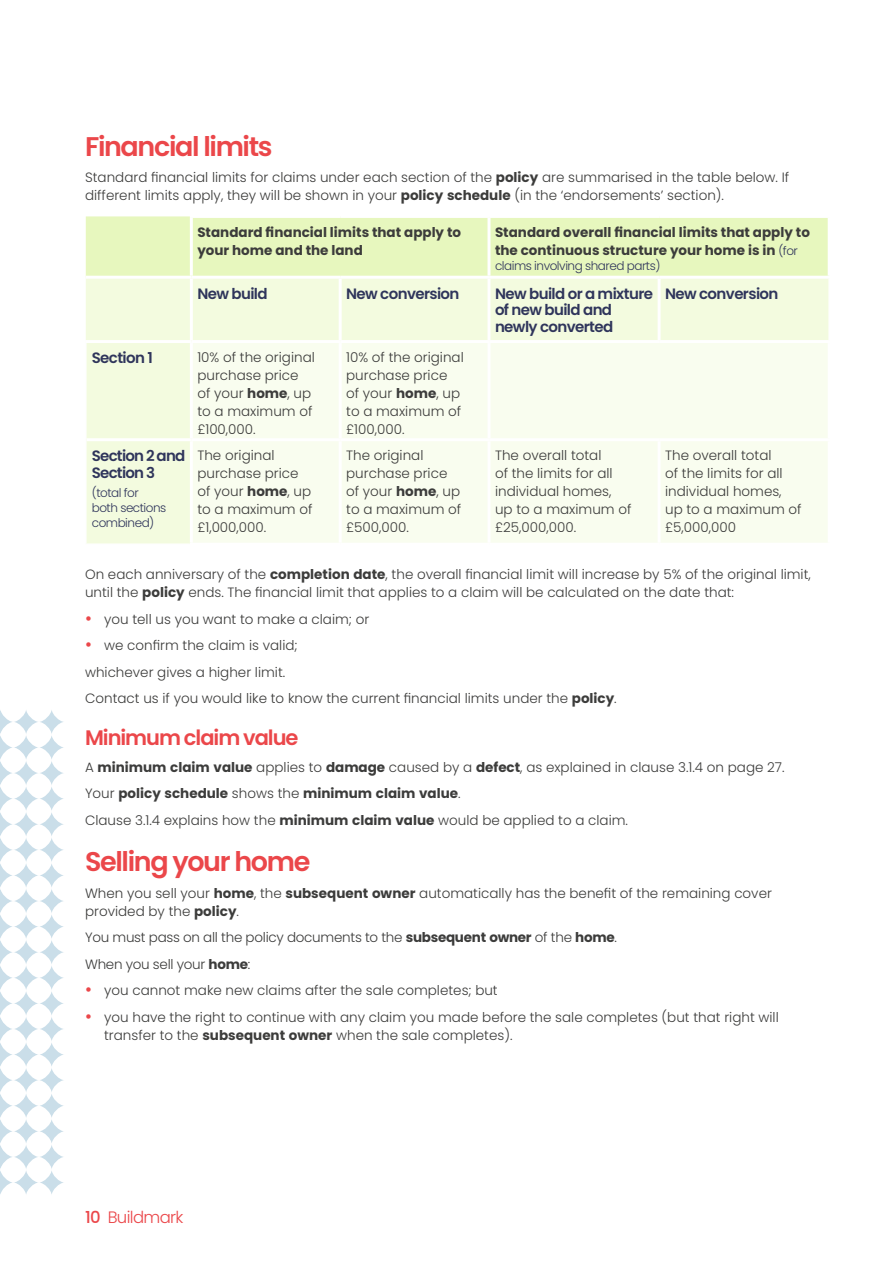
<style>
.page{position:relative;width:893px;height:1263px;background:#fff}
.page>*{position:absolute;margin:0;border:0;box-sizing:border-box;transform-origin:0 0}
.t1{font:600 27px "Poppins";letter-spacing:-.05em;color:#eb474a}
.t2{font:600 21px "Poppins";letter-spacing:-.05em;color:#eb474a}
.t3{font:300 16.5px "Poppins";letter-spacing:-.04em;color:#eb474a}
.t4{font:600 15px/16.5px "Poppins";letter-spacing:-.04em;color:#2f355b}
.t5{font:300 13.5px/18px "Poppins";color:#3c3c3b}
.t6{font:700 13.5px/18px "Poppins";color:#3c3c3b}
.t7{font:300 13.5px "Poppins";letter-spacing:-.02em;color:#3c3c3b}
.t8{font:300 12px/15px "Poppins";letter-spacing:-.04em;color:#2f355b}
.s1{font-weight:700}
.s2{font-weight:300;font-size:12px;color:#2f355b}
.s3{font-weight:500}
</style>
<div class="page">
<svg style="left:39px;top:709px;width:25px;height:26px"></svg>
<svg style="left:39px;top:735px;width:25px;height:25px"></svg>
<svg style="left:39px;top:760px;width:25px;height:26px"></svg>
<svg style="left:39px;top:786px;width:25px;height:25px"></svg>
<svg style="left:39px;top:811px;width:25px;height:26px"></svg>
<svg style="left:39px;top:837px;width:25px;height:26px"></svg>
<svg style="left:39px;top:863px;width:25px;height:25px"></svg>
<svg style="left:39px;top:888px;width:25px;height:26px"></svg>
<svg style="left:39px;top:914px;width:25px;height:25px"></svg>
<svg style="left:39px;top:939px;width:25px;height:26px"></svg>
<svg style="left:39px;top:965px;width:25px;height:25px"></svg>
<svg style="left:39px;top:990px;width:25px;height:26px"></svg>
<svg style="left:39px;top:1016px;width:25px;height:26px"></svg>
<svg style="left:39px;top:1042px;width:25px;height:25px"></svg>
<svg style="left:39px;top:1067px;width:25px;height:26px"></svg>
<svg style="left:39px;top:1093px;width:25px;height:25px"></svg>
<svg style="left:39px;top:1118px;width:25px;height:26px"></svg>
<svg style="left:39px;top:1144px;width:25px;height:26px"></svg>
<svg style="left:39px;top:1170px;width:25px;height:25px"></svg>
<svg style="left:13px;top:709px;width:26px;height:26px"></svg>
<svg style="left:13px;top:735px;width:26px;height:25px"></svg>
<svg style="left:13px;top:760px;width:26px;height:26px"></svg>
<svg style="left:13px;top:786px;width:26px;height:25px"></svg>
<svg style="left:13px;top:811px;width:26px;height:26px"></svg>
<svg style="left:13px;top:837px;width:26px;height:26px"></svg>
<svg style="left:13px;top:863px;width:26px;height:25px"></svg>
<svg style="left:13px;top:888px;width:26px;height:26px"></svg>
<svg style="left:13px;top:914px;width:26px;height:25px"></svg>
<svg style="left:13px;top:939px;width:26px;height:26px"></svg>
<svg style="left:13px;top:965px;width:26px;height:25px"></svg>
<svg style="left:13px;top:990px;width:26px;height:26px"></svg>
<svg style="left:13px;top:1016px;width:26px;height:26px"></svg>
<svg style="left:13px;top:1042px;width:26px;height:25px"></svg>
<svg style="left:13px;top:1067px;width:26px;height:26px"></svg>
<svg style="left:13px;top:1093px;width:26px;height:25px"></svg>
<svg style="left:13px;top:1118px;width:26px;height:26px"></svg>
<svg style="left:13px;top:1144px;width:26px;height:26px"></svg>
<svg style="left:13px;top:1170px;width:26px;height:25px"></svg>
<svg style="left:0;top:710px;width:12px;height:484px"></svg>
<div style="left:86px;top:216px;width:742px;height:60px;background:#e7f7be"></div>
<div style="left:86px;top:279px;width:742px;height:264px;background:#f3fbdf"></div>
<div style="left:193px;top:343px;width:635px;height:200px;background:#f9fdef"></div>
<hr style="left:190px;top:215px;width:150px;height:3px;background:#fff">
<hr style="left:190px;top:218px;width:3px;height:58px;background:#fff">
<hr style="left:340px;top:215px;width:149px;height:3px;background:#fff">
<hr style="left:489px;top:215px;width:170px;height:3px;background:#fff">
<hr style="left:487px;top:218px;width:3px;height:58px;background:#fff">
<hr style="left:659px;top:215px;width:172px;height:3px;background:#fff">
<hr style="left:191px;top:340px;width:149px;height:3px;background:#fff">
<hr style="left:190px;top:343px;width:3px;height:95px;background:#fff">
<hr style="left:340px;top:340px;width:149px;height:3px;background:#fff">
<hr style="left:339px;top:343px;width:3px;height:95px;background:#fff">
<hr style="left:489px;top:340px;width:170px;height:3px;background:#fff">
<hr style="left:487px;top:343px;width:3px;height:95px;background:#fff">
<hr style="left:659px;top:340px;width:172px;height:3px;background:#fff">
<hr style="left:191px;top:438px;width:149px;height:3px;background:#fff">
<hr style="left:190px;top:441px;width:3px;height:102px;background:#fff">
<hr style="left:340px;top:438px;width:149px;height:3px;background:#fff">
<hr style="left:339px;top:441px;width:3px;height:102px;background:#fff">
<hr style="left:489px;top:438px;width:170px;height:3px;background:#fff">
<hr style="left:487px;top:441px;width:3px;height:102px;background:#fff">
<hr style="left:659px;top:438px;width:172px;height:3px;background:#fff">
<hr style="left:658px;top:441px;width:3px;height:102px;background:#fff">
<hr style="left:85px;top:343px;width:2px;height:97px;background:#fff">
<hr style="left:85px;top:440px;width:2px;height:103px;background:#fff">
<hr style="left:190px;top:279px;width:3px;height:61px;background:#fff">
<hr style="left:339px;top:279px;width:3px;height:61px;background:#fff">
<hr style="left:487px;top:279px;width:3px;height:61px;background:#fff">
<hr style="left:658px;top:279px;width:3px;height:61px;background:#fff">
<hr style="left:85px;top:340px;width:106px;height:3px;background:#fff">
<hr style="left:87px;top:438px;width:104px;height:3px;background:#fff">
<h1 class="t1" style="left:85px;top:131px;width:189px">Financial limits</h1>
<p class="t5" style="left:85px;top:169px;width:706px">Standard financial limits for claims under each section of the <span class="s1">policy</span> are summarised in the table below. If different limits apply, they will be shown in your <span class="s1">policy schedule</span> (in the ‘endorsements’ section).</p>
<p class="t6" style="left:197px;top:223px;width:265px">Standard financial limits that apply to your home and the land</p>
<p class="t6" style="left:495px;top:223px;width:316px">Standard overall financial limits that apply to the continuous structure your home is in <span class="s2">(for</span></p>
<p class="t8" style="left:495px;top:258px;width:167px">claims involving shared parts)</p>
<p class="t4" style="left:197px;top:285px;width:72px">New build</p>
<p class="t4" style="left:346px;top:285px;width:115px">New conversion</p>
<p class="t4" style="left:495px;top:285px;width:160px">New build or a mixture of new build and newly converted</p>
<p class="t4" style="left:665px;top:285px;width:115px">New conversion</p>
<p class="t4" style="left:92px;top:350px;width:63px">Section 1</p>
<p class="t5" style="left:197px;top:348px;width:119px">10% of the original purchase price of your <span class="s1">home</span>, up to a maximum of £100,000.</p>
<p class="t5" style="left:346px;top:348px;width:119px">10% of the original purchase price of your <span class="s1">home</span>, up to a maximum of £100,000.</p>
<p class="t4" style="left:92px;top:448px;width:95px">Section 2 and<br>Section 3</p>
<p class="t8" style="left:92px;top:486px;width:76px">(total for both sections combined)</p>
<p class="t5" style="left:197px;top:446px;width:117px">The original purchase price of your <span class="s1">home</span>, up to a maximum of £1,000,000.</p>
<p class="t5" style="left:346px;top:446px;width:117px">The original purchase price of your <span class="s1">home</span>, up to a maximum of £500,000.</p>
<p class="t5" style="left:495px;top:446px;width:138px">The overall total<br>of the limits for all individual homes, up to a maximum of £25,000,000.</p>
<p class="t5" style="left:665px;top:446px;width:138px">The overall total<br>of the limits for all individual homes, up to a maximum of £5,000,000</p>
<p class="t5" style="left:85px;top:565px;width:727px">On each anniversary of the <span class="s1">completion date</span>, the overall financial limit will increase by 5% of the original limit, until the <span class="s1">policy</span> ends. The financial limit that applies to a claim will be calculated on the date that:</p>
<p class="t5" style="left:104px;top:610px;width:267px">you tell us you want to make a claim; or</p>
<p class="t5" style="left:104px;top:636px;width:195px">we confirm the claim is valid;</p>
<p class="t5" style="left:85px;top:663px;width:202px">whichever gives a higher limit.</p>
<p class="t5" style="left:85px;top:689px;width:533px">Contact us if you would like to know the current financial limits under the <span class="s1">policy</span>.</p>
<h2 class="t2" style="left:85px;top:726px;width:215px">Minimum claim value</h2>
<p class="t5" style="left:85px;top:754px;width:701px;line-height:26.5px">A <span class="s1">minimum claim value</span> applies to <span class="s1">damage</span> caused by a <span class="s1">defect</span>, as explained in clause 3.1.4 on page 27.<br>Your <span class="s1">policy schedule</span> shows the <span class="s1">minimum claim value</span>.<br>Clause 3.1.4 explains how the <span class="s1">minimum claim value</span> would be applied to a claim.</p>
<h1 class="t1" style="left:85px;top:846px;width:227px">Selling your home</h1>
<p class="t5" style="left:85px;top:884px;width:688px">When you sell your <span class="s1">home</span>, the <span class="s1">subsequent owner</span> automatically has the benefit of the remaining cover provided by the <span class="s1">policy</span>.</p>
<p class="t7" style="left:85px;top:930px;width:533px">You must pass on all the policy documents to the <span class="s1">subsequent owner</span> of the <span class="s1">home</span>.</p>
<p class="t7" style="left:85px;top:956px;width:167px">When you sell your <span class="s1">home</span>:</p>
<p class="t5" style="left:104px;top:982px;width:395px">you cannot make new claims after the sale completes; but</p>
<p class="t5" style="left:104px;top:1008px;width:676px">you have the right to continue with any claim you made before the sale completes (but that right will</p>
<p class="t5" style="left:104px;top:1026px;width:410px">transfer to the <span class="s1">subsequent owner</span> when the sale completes).</p>
<p class="t3" style="left:85px;top:1207px;width:100px"><span class="s3">10</span> Buildmark</p>
</div>
